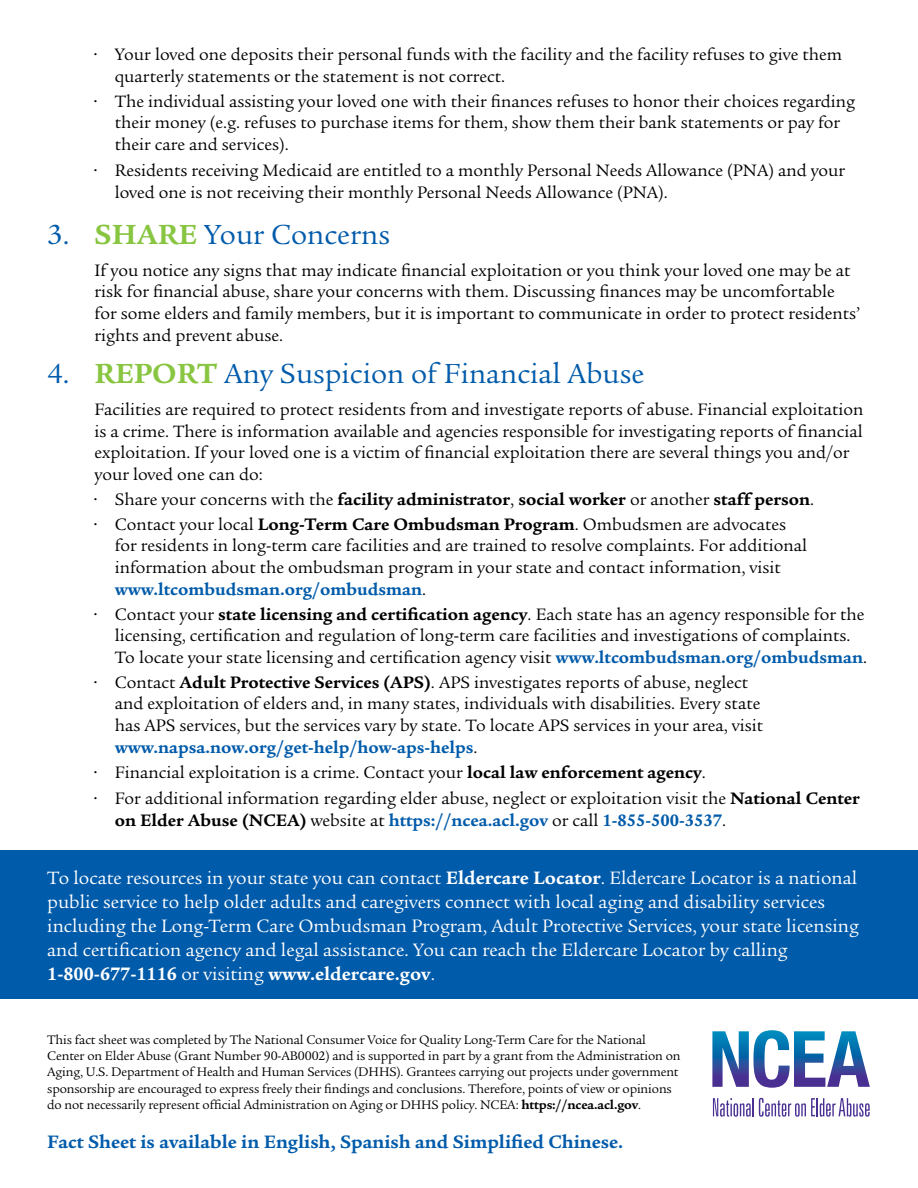
<style>
.page{position:relative;width:918px;height:1188px;background:#fff}
.page>*{position:absolute;margin:0;border:0;box-sizing:border-box;transform-origin:0 0}
.section_headers{font:30px "Legacy Serif Std";color:#005baa}
.t1{font:19.5px/24px "Legacy Serif Std";color:#fff}
.t2{font:700 19.5px "Legacy Serif Std";color:#005baa}
.body_indent{font:18px/21.6px "Legacy Serif Std";color:#000}
.t3{font:700 18px "Legacy Serif Std";color:#000}
.t4{font:13.5px/16.2px "Legacy Serif Std";letter-spacing:-.01em;color:#000}
.s1{font-weight:700;color:#88c540}
.s2{font-weight:400}
.s3{font-weight:700}
.s4{font-weight:700;color:#005baa}
</style>
<div class="page">
<div style="left:0;top:850px;width:918px;height:149px;background:#005baa"></div>
<svg style="left:713px;top:1098px;width:157px;height:19px"></svg>
<svg style="left:712px;top:1030px;width:158px;height:58px"></svg>
<p class="body_indent" style="left:115px;top:44px;width:729px;text-indent:-20px">• Your loved one deposits their personal funds with the facility and the facility refuses to give them quarterly statements or the statement is not correct.</p>
<p class="body_indent" style="left:115px;top:90px;width:742px;text-indent:-20px">• The individual assisting your loved one with their finances refuses to honor their choices regarding their money (e.g. refuses to purchase items for them, show them their bank statements or pay for their care and services).</p>
<p class="body_indent" style="left:115px;top:160px;width:732px;text-indent:-20px">• Residents receiving Medicaid are entitled to a monthly Personal Needs Allowance (PNA) and your loved one is not receiving their monthly Personal Needs Allowance (PNA).</p>
<p class="section_headers" style="left:47px;top:218px;width:344px">3. <span class="s1">SHARE</span> Your Concerns</p>
<p class="body_indent" style="left:94px;top:259px;width:767px">If you notice any signs that may indicate financial exploitation or you think your loved one may be at risk for financial abuse, share your concerns with them. Discussing finances may be uncomfortable for some elders and family members, but it is important to communicate in order to protect residents’ rights and prevent abuse.</p>
<p class="section_headers" style="left:47px;top:357px;width:599px">4. <span class="s1">REPORT</span> Any Suspicion of Financial Abuse</p>
<p class="body_indent" style="left:94px;top:399px;width:771px">Facilities are required to protect residents from and investigate reports of abuse. Financial exploitation is a crime. There is information available and agencies responsible for investigating reports of financial exploitation. If your loved one is a victim of financial exploitation there are several things you and/or your loved one can do:</p>
<p class="t3" style="left:94px;top:489px;width:721px"><span class="s2">• Share your concerns with the</span> facility administrator<span class="s2">,</span> social worker <span class="s2">or another</span> staff person<span class="s2">.</span></p>
<p class="body_indent" style="left:115px;top:514px;width:694px;text-indent:-20px">• Contact your local <span class="s3">Long-Term Care Ombudsman Program</span>. Ombudsmen are advocates for residents in long-term care facilities and are trained to resolve complaints. For additional information about the ombudsman program in your state and contact information, visit <span class="s4">www.ltcombudsman.org/ombudsman</span>.</p>
<p class="body_indent" style="left:115px;top:603px;width:754px;text-indent:-20px">• Contact your <span class="s3">state licensing and certification agency</span>. Each state has an agency responsible for the licensing, certification and regulation of long-term care facilities and investigations of complaints.<br>To locate your state licensing and certification agency visit <span class="s4">www.ltcombudsman.org/ombudsman</span>.</p>
<p class="body_indent" style="left:115px;top:671px;width:650px;text-indent:-20px">• Contact <span class="s3">Adult Protective Services (APS)</span>. APS investigates reports of abuse, neglect and exploitation of elders and, in many states, individuals with disabilities. Every state has APS services, but the services vary by state. To locate APS services in your area, visit <span class="s4">www.napsa.now.org/get-help/how-aps-helps</span>.</p>
<p class="body_indent" style="left:94px;top:761px;width:613px">• Financial exploitation is a crime. Contact your <span class="s3">local law enforcement agency</span>.</p>
<p class="body_indent" style="left:115px;top:788px;width:747px;text-indent:-20px">• For additional information regarding elder abuse, neglect or exploitation visit the <span class="s3">National Center on Elder Abuse (NCEA)</span> website at <span class="s4">https://ncea.acl.gov</span> or call <span class="s4">1-855-500-3537</span>.</p>
<p class="t1" style="left:47px;top:866px;width:813px">To locate resources in your state you can contact <span class="s3">Eldercare Locator</span>. Eldercare Locator is a national public service to help older adults and caregivers connect with local aging and disability services including the Long-Term Care Ombudsman Program, Adult Protective Services, your state licensing and certification agency and legal assistance. You can reach the Eldercare Locator by calling <span class="s3">1-800-677-1116</span> or visiting <span class="s3">www.eldercare.gov</span>.</p>
<p class="t4" style="left:47px;top:1032px;width:635px">This fact sheet was completed by The National Consumer Voice for Quality Long-Term Care for the National Center on Elder Abuse (Grant Number 90-AB0002) and is supported in part by a grant from the Administration on Aging, U.S. Department of Health and Human Services (DHHS). Grantees carrying out projects under government sponsorship are encouraged to express freely their findings and conclusions. Therefore, points of view or opinions do not necessarily represent official Administration on Aging or DHHS policy. NCEA: <span class="s3">https://ncea.acl.gov</span>.</p>
<p class="t2" style="left:47px;top:1130px;width:577px">Fact Sheet is available in English, Spanish and Simplified Chinese.</p>
</div>
